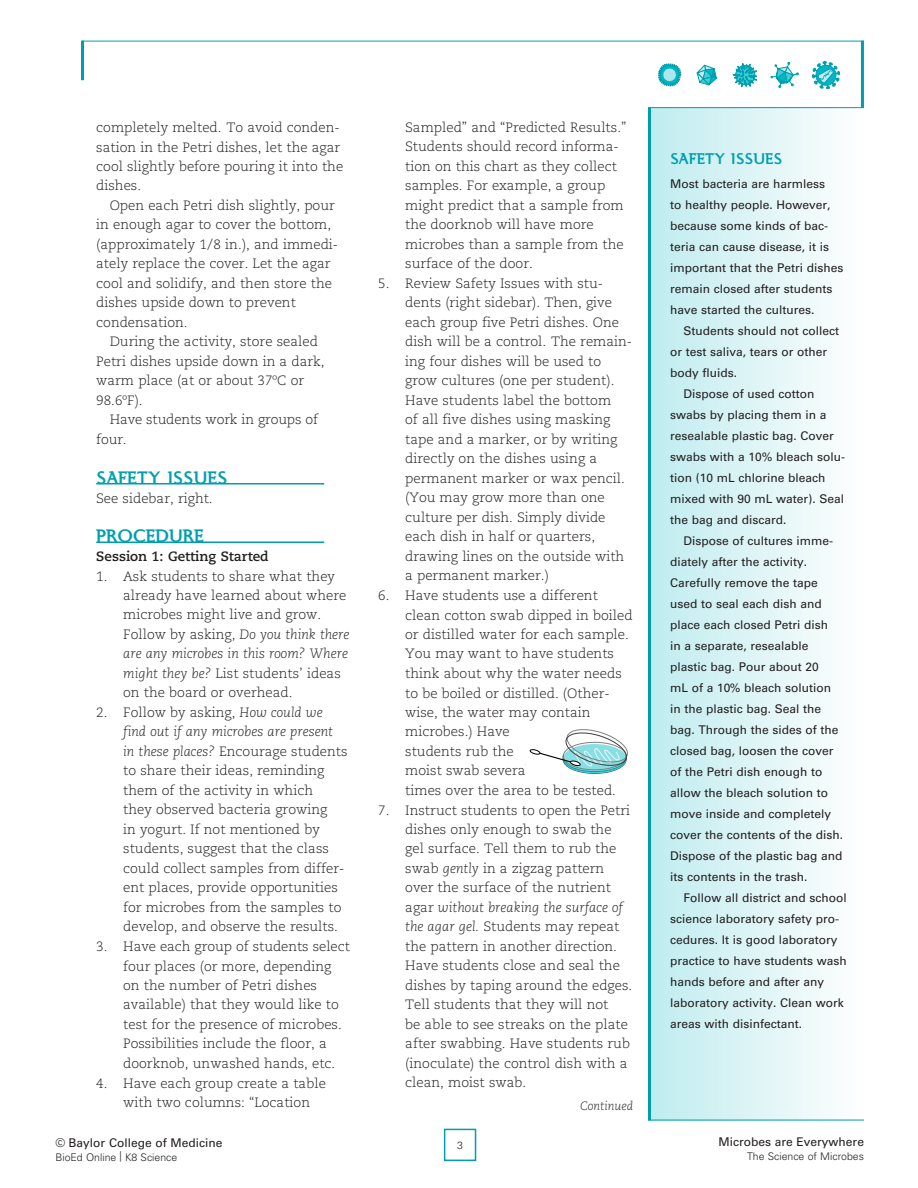
<style>
.page{position:relative;width:918px;height:1188px;background:#fff}
.page>*{position:absolute;margin:0;border:0;box-sizing:border-box;transform-origin:0 0}
.SubHead1{font:700 21px "Ela Demiserif";color:#009faf}
.t1{font:700 18px "Ela Demiserif";color:#009faf}
.t2{font:300 13.5px/19.5px "Caecilia";color:#231f20}
.t3{font:700 13.5px "Caecilia";color:#231f20}
.t4{font:12px/21px "Univers";color:#231f20}
.t5{font:italic 300 12px "Caecilia";color:#231f20}
.t6{font:300 10.5px "Univers";color:#231f20}
.s1{font-style:italic}
</style>
<div class="page">
<div style="left:444px;top:1129px;width:32px;height:32px;background:#fff;border:2px solid #009faf"></div>
<hr style="left:96px;top:483px;width:228px;height:1px;background:#009faf">
<hr style="left:96px;top:542px;width:228px;height:1px;background:#009faf">
<div style="left:563px;top:746px;width:63px;height:28px;border:1px solid #3d3d3d;border-radius:50%"></div>
<svg style="left:530px;top:729px;width:98px;height:44px"></svg>
<div style="left:649px;top:107px;width:215px;height:1013px;background:linear-gradient(to right,#bfecef,#fefefe)"></div>
<hr style="left:81px;top:41px;width:3px;height:39px;background:#009faf">
<hr style="left:82px;top:41px;width:782px;height:1px;background:#009faf">
<svg style="left:658px;top:63px;width:23px;height:24px"></svg>
<svg style="left:732px;top:63px;width:25px;height:25px"></svg>
<svg style="left:696px;top:64px;width:21px;height:22px"></svg>
<svg style="left:812px;top:61px;width:28px;height:28px"></svg>
<svg style="left:771px;top:62px;width:28px;height:26px"></svg>
<hr style="left:648px;top:107px;width:3px;height:1013px;background:#009faf">
<hr style="left:861px;top:41px;width:3px;height:67px;background:#009faf">
<hr style="left:648px;top:107px;width:216px;height:1px;background:#009faf">
<hr style="left:648px;top:1120px;width:216px;height:1px;background:#009faf">
<p class="t2" style="left:96px;top:118px;width:249px">completely melted. To avoid conden&shy;sation in the Petri dishes, let the agar cool slightly before pouring it into the dishes.</p>
<p class="t2" style="left:96px;top:196px;width:243px;text-indent:14px">Open each Petri dish slightly, pour in enough agar to cover the bottom, (approximately 1/8 in.), and immedi&shy;ately replace the cover. Let the agar cool and solidify, and then store the dishes upside down to prevent condensation.</p>
<p class="t2" style="left:96px;top:332px;width:230px;text-indent:14px">During the activity, store sealed<br>Petri dishes upside down in a dark, warm place (at or about 37ºC or<br>98.6ºF).</p>
<p class="t2" style="left:96px;top:410px;width:223px;text-indent:14px">Have students work in groups of four.</p>
<p class="SubHead1" style="left:96px;top:466px;width:133px">SAFETY ISSUES</p>
<p class="t2" style="left:96px;top:488px;width:118px">See sidebar, right.</p>
<p class="SubHead1" style="left:96px;top:525px;width:109px">PROCEDURE</p>
<p class="t3" style="left:96px;top:548px;width:174px">Session 1: Getting Started</p>
<p class="t2" style="left:123px;top:566px;width:228px;text-indent:-27px">1. Ask students to share what they already have learned about where microbes might live and grow.<br>Follow by asking, <span class="s1">Do you think there are any microbes in this room? Where might they be?</span> List students’ ideas on the board or overhead.</p>
<p class="t2" style="left:123px;top:703px;width:226px;text-indent:-27px">2. Follow by asking, <span class="s1">How could we find out if any microbes are present<br>in these places?</span> Encourage students to share their ideas, reminding them of the activity in which<br>they observed bacteria growing<br>in yogurt. If not mentioned by students, suggest that the class could collect samples from differ&shy;ent places, provide opportunities for microbes from the samples to develop, and observe the results.</p>
<p class="t2" style="left:123px;top:937px;width:228px;text-indent:-27px">3. Have each group of students select four places (or more, depending on the number of Petri dishes available) that they would like to test for the presence of microbes.<br>Possibilities include the floor, a doorknob, unwashed hands, etc.</p>
<p class="t2" style="left:123px;top:1073px;width:204px;text-indent:-27px">4. Have each group create a table with two columns: “Location</p>
<p class="t2" style="left:405px;top:118px;width:223px">Sampled” and “Predicted Results.”<br>Students should record informa&shy;tion on this chart as they collect samples. For example, a group might predict that a sample from the doorknob will have more microbes than a sample from the surface of the door.</p>
<p class="t2" style="left:405px;top:274px;width:228px;text-indent:-27px">5. Review Safety Issues with stu&shy;dents (right sidebar). Then, give each group five Petri dishes. One dish will be a control. The remain&shy;ing four dishes will be used to grow cultures (one per student).<br>Have students label the bottom<br>of all five dishes using masking tape and a marker, or by writing directly on the dishes using a permanent marker or wax pencil. (You may grow more than one culture per dish. Simply divide each dish in half or quarters, drawing lines on the outside with a permanent marker.)</p>
<p class="t2" style="left:405px;top:586px;width:229px;text-indent:-27px">6. Have students use a different clean cotton swab dipped in boiled or distilled water for each sample.<br>You may want to have students think about why the water needs to be boiled or distilled. (Other&shy;wise, the water may contain microbes.) Have<br>students rub the<br>moist swab several<br>times over the area to be tested.</p>
<p class="t2" style="left:405px;top:800px;width:229px;text-indent:-27px">7. Instruct students to open the Petri dishes only enough to swab the gel surface. Tell them to rub the swab <span class="s1">gently</span> in a zigzag pattern over the surface of the nutrient agar <span class="s1">without breaking the surface of the agar gel.</span> Students may repeat the pattern in another direction.<br>Have students close and seal the dishes by taping around the edges.<br>Tell students that they will not<br>be able to see streaks on the plate after swabbing. Have students rub (inoculate) the control dish with a clean, moist swab.</p>
<p class="t5" style="left:580px;top:1099px;width:55px">Continued</p>
<p class="t4" style="left:55px;top:1133px;width:168px">© Baylor College of Medicine</p>
<p class="t6" style="left:457px;top:1139px;width:7px">3</p>
<p class="t6" style="left:55px;top:1151px;width:123px">BioEd Online | K8 Science</p>
<p class="t1" style="left:670px;top:148px;width:114px">SAFETY ISSUES</p>
<p class="t4" style="left:670px;top:173px;width:175px">Most bacteria are harmless<br>to healthy people. However, because some kinds of bac&shy;teria can cause disease, it is important that the Petri dishes remain closed after students have started the cultures.</p>
<p class="t4" style="left:670px;top:320px;width:171px;text-indent:14px">Students should not collect or test saliva, tears or other body fluids.</p>
<p class="t4" style="left:670px;top:383px;width:177px;text-indent:14px">Dispose of used cotton swabs by placing them in a resealable plastic bag. Cover swabs with a 10% bleach solu&shy;tion (10 mL chlorine bleach mixed with 90 mL water). Seal the bag and discard.</p>
<p class="t4" style="left:670px;top:530px;width:175px;text-indent:14px">Dispose of cultures imme&shy;diately after the activity.<br>Carefully remove the tape used to seal each dish and place each closed Petri dish<br>in a separate, resealable plastic bag. Pour about 20<br>mL of a 10% bleach solution in the plastic bag. Seal the bag. Through the sides of the closed bag, loosen the cover of the Petri dish enough to allow the bleach solution to move inside and completely cover the contents of the dish.<br>Dispose of the plastic bag and its contents in the trash.</p>
<p class="t4" style="left:670px;top:887px;width:178px;text-indent:14px">Follow all district and school science laboratory safety pro&shy;cedures. It is good laboratory practice to have students wash hands before and after any laboratory activity. Clean work areas with disinfectant.</p>
<p class="t4" style="left:719px;top:1131px;width:147px">Microbes are Everywhere</p>
<p class="t6" style="left:747px;top:1149px;width:119px">The Science of Microbes</p>
</div>
